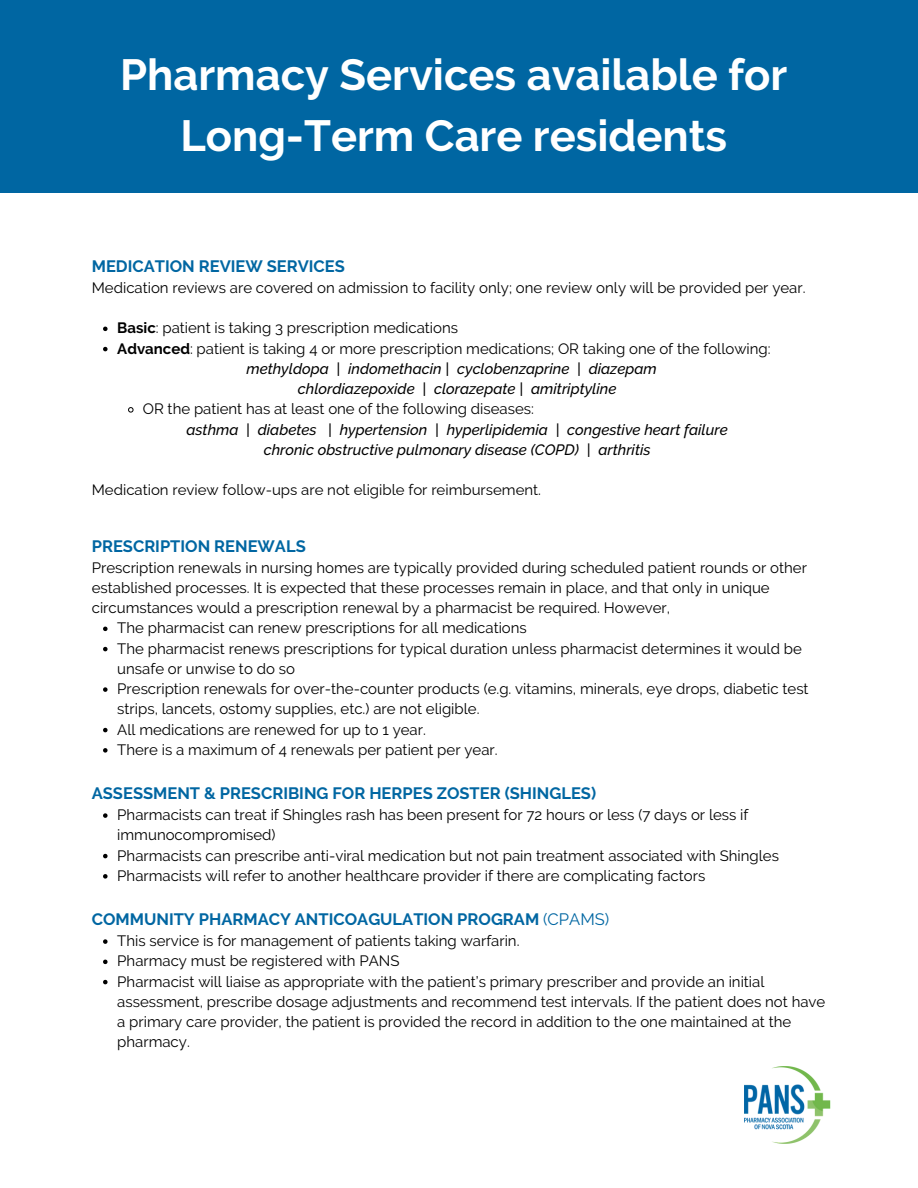
<style>
.page{position:relative;width:918px;height:1188px;background:#fff}
.page>*{position:absolute;margin:0;border:0;box-sizing:border-box;transform-origin:0 0}
.t1{font:700 43.5px "Raleway";color:#fff}
.t2{font:700 16.5px "Raleway";color:#0066a2}
.t3{font:15px/20.2px "Raleway";color:#000}
.t4{font:italic 500 15px "Raleway";color:#000}
.s1{font-weight:700}
.s2{font-weight:400}
</style>
<div class="page">
<div style="left:0;top:0;width:918px;height:193px;background:#0066a2"></div>
<svg style="left:103px;top:327px;width:5px;height:4px"></svg>
<svg style="left:103px;top:347px;width:5px;height:4px"></svg>
<svg style="left:128px;top:407px;width:6px;height:6px"></svg>
<svg style="left:103px;top:627px;width:5px;height:4px"></svg>
<svg style="left:103px;top:647px;width:5px;height:4px"></svg>
<svg style="left:103px;top:687px;width:5px;height:5px"></svg>
<svg style="left:103px;top:728px;width:5px;height:4px"></svg>
<svg style="left:103px;top:748px;width:5px;height:5px"></svg>
<svg style="left:103px;top:813px;width:5px;height:5px"></svg>
<svg style="left:103px;top:854px;width:5px;height:4px"></svg>
<svg style="left:103px;top:874px;width:5px;height:5px"></svg>
<svg style="left:103px;top:939px;width:5px;height:5px"></svg>
<svg style="left:103px;top:960px;width:5px;height:4px"></svg>
<svg style="left:103px;top:980px;width:5px;height:4px"></svg>
<img style="left:744px;top:1067px;width:87px;height:76px">
<p class="t1" style="left:120px;top:49px;width:669px">Pharmacy Services available for</p>
<p class="t1" style="left:180px;top:110px;width:548px">Long-Term Care residents</p>
<p class="t2" style="left:92px;top:256px;width:255px">MEDICATION REVIEW SERVICES</p>
<p class="t3" style="left:92px;top:277px;width:715px">Medication reviews are covered on admission to facility only; one review only will be provided per year.</p>
<p class="t3" style="left:117px;top:318px;width:342px"><span class="s1">Basic</span>: patient is taking 3 prescription medications</p>
<p class="t3" style="left:117px;top:338px;width:655px"><span class="s1">Advanced</span>: patient is taking 4 or more prescription medications; OR taking one of the following:</p>
<p class="t4" style="left:246px;top:360px;width:412px">methyldopa | indomethacin | cyclobenzaprine | diazepam</p>
<p class="t4" style="left:298px;top:380px;width:320px">chlordiazepoxide | clorazepate | amitriptyline</p>
<p class="t4" style="left:186px;top:420px;width:543px">asthma | diabetes | hypertension | hyperlipidemia | congestive heart failure</p>
<p class="t4" style="left:264px;top:441px;width:388px">chronic obstructive pulmonary disease (COPD) | arthritis</p>
<p class="t3" style="left:92px;top:480px;width:451px">Medication review follow-ups are not eligible for reimbursement.</p>
<p class="t3" style="left:143px;top:399px;width:393px">OR the patient has at least one of the following diseases:</p>
<p class="t2" style="left:92px;top:536px;width:215px">PRESCRIPTION RENEWALS</p>
<p class="t3" style="left:92px;top:557px;width:717px">Prescription renewals in nursing homes are typically provided during scheduled patient rounds or other established processes. It is expected that these processes remain in place, and that only in unique circumstances would a prescription renewal by a pharmacist be required. However,</p>
<p class="t3" style="left:117px;top:618px;width:411px">The pharmacist can renew prescriptions for all medications</p>
<p class="t3" style="left:117px;top:638px;width:686px">The pharmacist renews prescriptions for typical duration unless pharmacist determines it would be unsafe or unwise to do so</p>
<p class="t3" style="left:117px;top:679px;width:693px">Prescription renewals for over-the-counter products (e.g. vitamins, minerals, eye drops, diabetic test strips, lancets, ostomy supplies, etc.) are not eligible.</p>
<p class="t3" style="left:117px;top:719px;width:310px">All medications are renewed for up to 1 year.</p>
<p class="t3" style="left:117px;top:739px;width:382px">There is a maximum of 4 renewals per patient per year.</p>
<p class="t2" style="left:92px;top:784px;width:506px">ASSESSMENT &amp; PRESCRIBING FOR HERPES ZOSTER (SHINGLES)</p>
<p class="t3" style="left:117px;top:805px;width:633px">Pharmacists can treat if Shingles rash has been present for 72 hours or less (7 days or less if immunocompromised)</p>
<p class="t3" style="left:117px;top:845px;width:663px">Pharmacists can prescribe anti-viral medication but not pain treatment associated with Shingles</p>
<p class="t3" style="left:117px;top:865px;width:590px">Pharmacists will refer to another healthcare provider if there are complicating factors</p>
<p class="t2" style="left:92px;top:910px;width:519px">COMMUNITY PHARMACY ANTICOAGULATION PROGRAM <span class="s2">(CPAMS)</span></p>
<p class="t3" style="left:117px;top:931px;width:404px">This service is for management of patients taking warfarin.</p>
<p class="t3" style="left:117px;top:951px;width:284px">Pharmacy must be registered with PANS</p>
<p class="t3" style="left:117px;top:971px;width:710px">Pharmacist will liaise as appropriate with the patient’s primary prescriber and provide an initial assessment, prescribe dosage adjustments and recommend test intervals. If the patient does not have a primary care provider, the patient is provided the record in addition to the one maintained at the pharmacy.</p>
</div>
